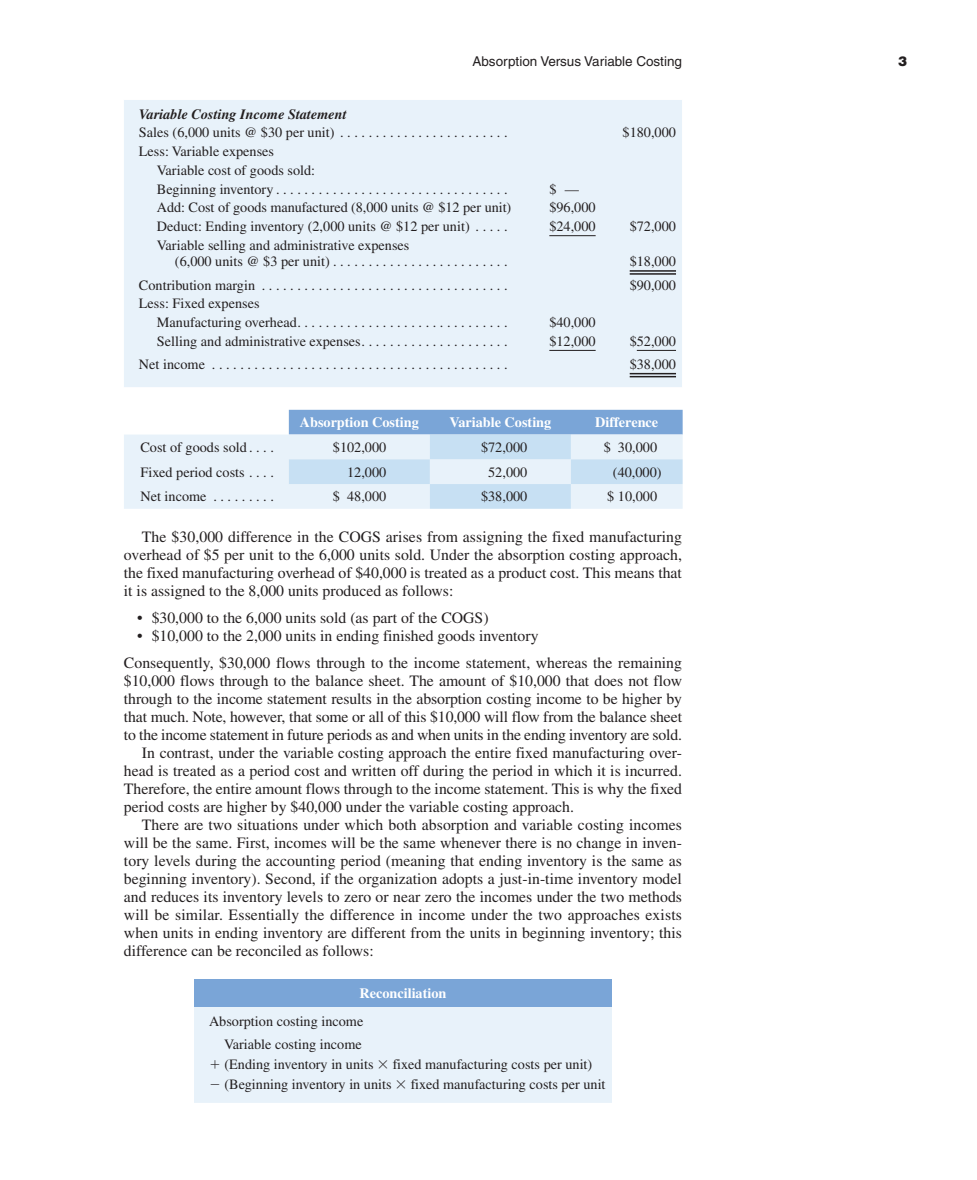
<style>
.page{position:relative;width:977px;height:1180px;background:#fff}
.page>*{position:absolute;margin:0;border:0;box-sizing:border-box;transform-origin:0 0}
.t1{font:15.75px/18px "Times LT Std";color:#231f20;text-align:justify}
.t2{font:14.25px/18.8px "Times LT Std";color:#231f20}
.t3{font:700 14.25px "Times LT Std";color:#fff}
.t4{font:italic 700 14.25px "Times LT Std";color:#231f20}
.t5{font:13.5px "Helvetica LT Std";color:#231f20}
.t6{font:900 13.5px "Helvetica LT Std";color:#231f20}
.s1{font-family:"Mathematical Pi OTF1"}
</style>
<div class="page">
<div style="left:124px;top:100px;width:558px;height:287px;background:#e8f2fa"></div>
<hr style="left:549px;top:235px;width:47px;height:1px;background:#231f20">
<hr style="left:630px;top:270px;width:46px;height:2px;background:#231f20">
<hr style="left:630px;top:273px;width:46px;height:2px;background:#231f20">
<hr style="left:549px;top:350px;width:47px;height:1px;background:#231f20">
<hr style="left:637px;top:350px;width:39px;height:1px;background:#231f20">
<hr style="left:630px;top:373px;width:46px;height:1px;background:#231f20">
<hr style="left:630px;top:376px;width:46px;height:1px;background:#231f20">
<svg style="left:124px;top:410px;width:559px;height:99px;background:#cfe1f2"></svg>
<div style="left:194px;top:979px;width:418px;height:27px;background:#7aa5d7"></div>
<div style="left:194px;top:1006px;width:418px;height:96px;background:#e8f2fa"></div>
<p class="t5" style="left:472px;top:56px;width:211px">Absorption Versus Variable Costing</p>
<p class="t6" style="left:898px;top:56px;width:11px">3</p>
<p class="t4" style="left:139px;top:108px;width:209px">Variable Costing Income Statement</p>
<p class="t2" style="left:139px;top:125px;width:370px">Sales (6,000 units @ $30 per unit) . . . . . . . . . . . . . . . . . . . . . . . .</p>
<p class="t2" style="left:622px;top:125px;width:55px">$180,000</p>
<p class="t2" style="left:157px;top:143px;width:352px;text-indent:-18px">Less: Variable expenses<br>Variable cost of goods sold:<br>Beginning inventory . . . . . . . . . . . . . . . . . . . . . . . . . . . . . . . . .</p>
<p class="t2" style="left:549px;top:181px;width:31px">$ —</p>
<p class="t2" style="left:157px;top:200px;width:356px">Add: Cost of goods manufactured (8,000 units @ $12 per unit)</p>
<p class="t2" style="left:549px;top:200px;width:48px">$96,000</p>
<p class="t2" style="left:157px;top:218px;width:352px">Deduct: Ending inventory (2,000 units @ $12 per unit) . . . . .</p>
<p class="t2" style="left:549px;top:218px;width:48px">$24,000</p>
<p class="t2" style="left:630px;top:218px;width:48px">$72,000</p>
<p class="t2" style="left:175px;top:238px;width:334px;line-height:16.5px;text-indent:-18px">Variable selling and administrative expenses<br>(6,000 units @ $3 per unit) . . . . . . . . . . . . . . . . . . . . . . . . .</p>
<p class="t2" style="left:630px;top:254px;width:48px">$18,000</p>
<p class="t2" style="left:139px;top:277px;width:370px">Contribution margin . . . . . . . . . . . . . . . . . . . . . . . . . . . . . . . . . . .</p>
<p class="t2" style="left:630px;top:277px;width:48px">$90,000</p>
<p class="t2" style="left:157px;top:296px;width:352px;text-indent:-18px">Less: Fixed expenses<br>Manufacturing overhead. . . . . . . . . . . . . . . . . . . . . . . . . . . . . .</p>
<p class="t2" style="left:549px;top:314px;width:48px">$40,000</p>
<p class="t2" style="left:157px;top:333px;width:352px">Selling and administrative expenses. . . . . . . . . . . . . . . . . . . . .</p>
<p class="t2" style="left:549px;top:333px;width:48px">$12,000</p>
<p class="t2" style="left:630px;top:333px;width:48px">$52,000</p>
<p class="t2" style="left:139px;top:356px;width:370px">Net income . . . . . . . . . . . . . . . . . . . . . . . . . . . . . . . . . . . . . . . . . .</p>
<p class="t2" style="left:630px;top:356px;width:48px">$38,000</p>
<p class="t3" style="left:300px;top:417px;width:121px">Absorption Costing</p>
<p class="t3" style="left:449px;top:417px;width:104px">Variable Costing</p>
<p class="t3" style="left:595px;top:417px;width:65px">Difference</p>
<p class="t2" style="left:140px;top:439px;width:135px">Cost of goods sold . . . .</p>
<p class="t2" style="left:333px;top:439px;width:55px">$102,000</p>
<p class="t2" style="left:481px;top:439px;width:48px">$72,000</p>
<p class="t2" style="left:604px;top:439px;width:55px">$ 30,000</p>
<p class="t2" style="left:140px;top:464px;width:135px">Fixed period costs . . . .</p>
<p class="t2" style="left:347px;top:464px;width:41px">12,000</p>
<p class="t2" style="left:488px;top:464px;width:41px">52,000</p>
<p class="t2" style="left:613px;top:464px;width:50px">(40,000)</p>
<p class="t2" style="left:140px;top:488px;width:135px">Net income . . . . . . . . .</p>
<p class="t2" style="left:333px;top:488px;width:55px">$ 48,000</p>
<p class="t2" style="left:481px;top:488px;width:48px">$38,000</p>
<p class="t2" style="left:607px;top:488px;width:51px">$ 10,000</p>
<p class="t1" style="left:124px;top:529px;width:560px;text-indent:18px">The $30,000 difference in the COGS arises from assigning the fixed manufacturing overhead of $5 per unit to the 6,000 units sold. Under the absorption costing approach, the fixed manufacturing overhead of $40,000 is treated as a product cost. This means that it is assigned to the 8,000 units produced as follows:</p>
<p class="t1" style="left:137px;top:610px;width:353px">• $30,000 to the 6,000 units sold (as part of the COGS)</p>
<p class="t1" style="left:124px;top:624px;width:560px;line-height:27px;text-indent:13px">• $10,000 to the 2,000 units in ending finished goods inventory<br>Consequently, $30,000 flows through to the income statement, whereas the remaining</p>
<p class="t1" style="left:124px;top:673px;width:560px">$10,000 flows through to the balance sheet. The amount of $10,000 that does not flow</p>
<p class="t1" style="left:124px;top:691px;width:560px">through to the income statement results in the absorption costing income to be higher by</p>
<p class="t1" style="left:124px;top:709px;width:560px">that much. Note, however, that some or all of this $10,000 will flow from the balance sheet</p>
<p class="t1" style="left:124px;top:727px;width:559px">to the income statement in future periods as and when units in the ending inventory are sold.</p>
<p class="t1" style="left:142px;top:745px;width:542px">In contrast, under the variable costing approach the entire fixed manufacturing over-</p>
<p class="t1" style="left:124px;top:763px;width:559px">head is treated as a period cost and written off during the period in which it is incurred.</p>
<p class="t1" style="left:124px;top:781px;width:560px">Therefore, the entire amount flows through to the income statement. This is why the fixed</p>
<p class="t1" style="left:124px;top:799px;width:452px">period costs are higher by $40,000 under the variable costing approach.</p>
<p class="t1" style="left:142px;top:817px;width:542px">There are two situations under which both absorption and variable costing incomes</p>
<p class="t1" style="left:124px;top:835px;width:559px">will be the same. First, incomes will be the same whenever there is no change in inven-</p>
<p class="t1" style="left:124px;top:853px;width:559px">tory levels during the accounting period (meaning that ending inventory is the same as</p>
<p class="t1" style="left:124px;top:871px;width:559px">beginning inventory). Second, if the organization adopts a just-in-time inventory model</p>
<p class="t1" style="left:124px;top:889px;width:560px">and reduces its inventory levels to zero or near zero the incomes under the two methods</p>
<p class="t1" style="left:124px;top:907px;width:559px">will be similar. Essentially the difference in income under the two approaches exists</p>
<p class="t1" style="left:124px;top:925px;width:560px">when units in ending inventory are different from the units in beginning inventory; this</p>
<p class="t1" style="left:124px;top:943px;width:251px">difference can be reconciled as follows:</p>
<p class="t3" style="left:359px;top:987px;width:89px">Reconciliation</p>
<p class="t2" style="left:209px;top:1010px;width:156px;line-height:23.2px;text-align:right">Absorption costing income<br>Variable costing income</p>
<p class="t2" style="left:209px;top:1055px;width:398px;line-height:20.1px"><span class="s1">1</span> (Ending inventory in units <span class="s1">3</span> fixed manufacturing costs per unit)<br><span class="s1">2</span> (Beginning inventory in units <span class="s1">3</span> fixed manufacturing costs per unit</p>
</div>
